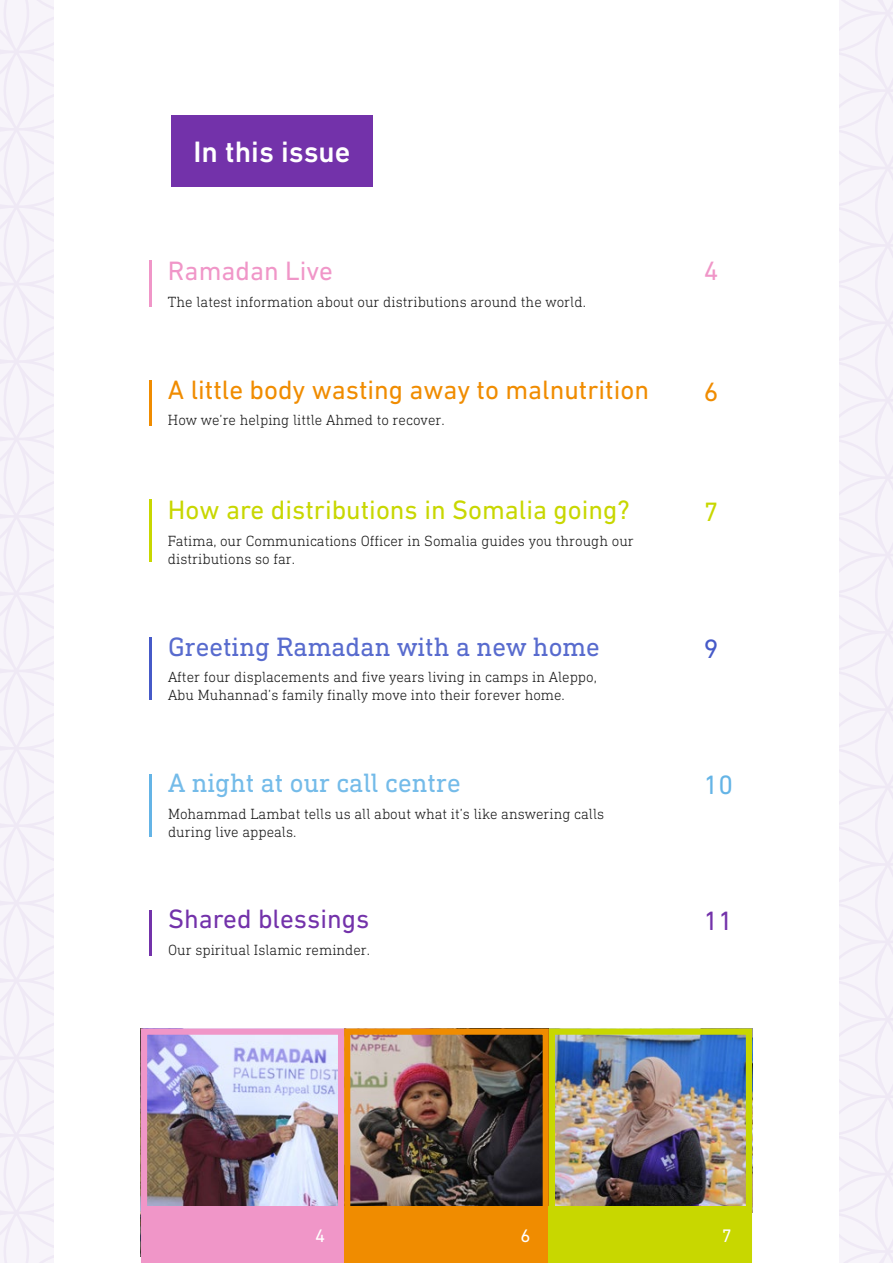
<style>
.page{position:relative;width:893px;height:1263px;background:#fff}
.page>*{position:absolute;margin:0;border:0;box-sizing:border-box;transform-origin:0 0}
.Heading{font:500 30px "DIN Next LT Pro";color:#fff}
.Heading-2{font:27px "DIN Next LT Pro";color:#f08c00}
.Heading-3{font:27px "DIN Next LT Pro";color:#c8d700}
.Heading-4{font:27px "DIN Next Slab Pro";color:#586bce}
.Heading-5{font:27px "DIN Next Slab Pro";color:#74bbe9}
.Heading-6{font:27px "DIN Next LT Pro";color:#7332aa}
.Heading-7{font:27px "DIN Next LT Pro";color:#f096c8}
.Heading-8{font:27px "DIN Next LT Pro";color:#64b4e6}
.Heading-9{font:27px "DIN Next LT Pro";color:#465ac8}
.Heading-10{font:18.45px "DIN Next LT Pro";color:#fff}
.Heading-11{font:300 15px/18px "DIN Next Slab Pro";color:#1a1a1a}
</style>
<div class="page">
<svg style="left:0;top:1px;width:54px;height:631px;fill:#f7f4fa"></svg>
<svg style="left:839px;top:1px;width:54px;height:631px;fill:#f7f4fa"></svg>
<svg style="left:0;top:632px;width:54px;height:631px;fill:#f7f4fa"></svg>
<svg style="left:839px;top:632px;width:54px;height:631px;fill:#f7f4fa"></svg>
<div style="left:171px;top:115px;width:202px;height:71px;background:#7332aa"></div>
<img style="left:148px;top:1035px;width:189px;height:172px">
<div style="left:141px;top:1028px;width:203px;height:235px;border:6px solid #f096c8"></div>
<img style="left:556px;top:1035px;width:189px;height:172px">
<div style="left:549px;top:1028px;width:203px;height:235px;border:6px solid #c8d700"></div>
<img style="left:351px;top:1035px;width:191px;height:172px">
<div style="left:344px;top:1028px;width:205px;height:235px;border:6px solid #f08c00"></div>
<hr style="left:149px;top:910px;width:3px;height:45px;background:#7332aa">
<hr style="left:149px;top:774px;width:3px;height:63px;background:#64b4e6">
<hr style="left:149px;top:637px;width:3px;height:63px;background:#465ac8">
<hr style="left:149px;top:499px;width:3px;height:63px;background:#c8d700">
<hr style="left:149px;top:380px;width:3px;height:45px;background:#f08c00">
<hr style="left:149px;top:260px;width:3px;height:47px;background:#f096c8">
<div style="left:141px;top:1207px;width:203px;height:56px;background:#f096c8"></div>
<div style="left:344px;top:1207px;width:205px;height:56px;background:#f08c00"></div>
<div style="left:549px;top:1207px;width:203px;height:56px;background:#c8d700"></div>
<p class="Heading" style="left:194px;top:134px;width:158px">In this issue</p>
<p class="Heading-7" style="left:168px;top:256px;width:167px">Ramadan Live</p>
<p class="Heading-11" style="left:168px;top:293px;width:419px">The latest information about our distributions around the world.</p>
<p class="Heading-2" style="left:168px;top:374px;width:483px">A little body wasting away to malnutrition</p>
<p class="Heading-11" style="left:168px;top:411px;width:278px">How we’re helping little Ahmed to recover.</p>
<p class="Heading-3" style="left:168px;top:495px;width:463px">How are distributions in Somalia going?</p>
<p class="Heading-11" style="left:168px;top:532px;width:467px">Fatima, our Communications Officer in Somalia guides you through our distributions so far.</p>
<p class="Heading-4" style="left:168px;top:631px;width:433px">Greeting Ramadan with a new home</p>
<p class="Heading-11" style="left:168px;top:668px;width:430px">After four displacements and five years living in camps in Aleppo,<br>Abu Muhannad’s family finally move into their forever home.</p>
<p class="Heading-5" style="left:168px;top:767px;width:294px">A night at our call centre</p>
<p class="Heading-11" style="left:168px;top:804px;width:438px">Mohammad Lambat tells us all about what it’s like answering calls during live appeals.</p>
<p class="Heading-6" style="left:168px;top:904px;width:203px">Shared blessings</p>
<p class="Heading-11" style="left:168px;top:941px;width:204px">Our spiritual Islamic reminder.</p>
<p class="Heading-7" style="left:704px;top:255px;width:16px">4</p>
<p class="Heading-2" style="left:704px;top:376px;width:16px">6</p>
<p class="Heading-3" style="left:704px;top:497px;width:16px">7</p>
<p class="Heading-9" style="left:704px;top:633px;width:16px">9</p>
<p class="Heading-8" style="left:704px;top:769px;width:31px">10</p>
<p class="Heading-6" style="left:704px;top:905px;width:31px">11</p>
<p class="Heading-10" style="left:315px;top:1225px;width:12px">4</p>
<p class="Heading-10" style="left:520px;top:1225px;width:12px">6</p>
<p class="Heading-10" style="left:722px;top:1225px;width:12px">7</p>
</div>
